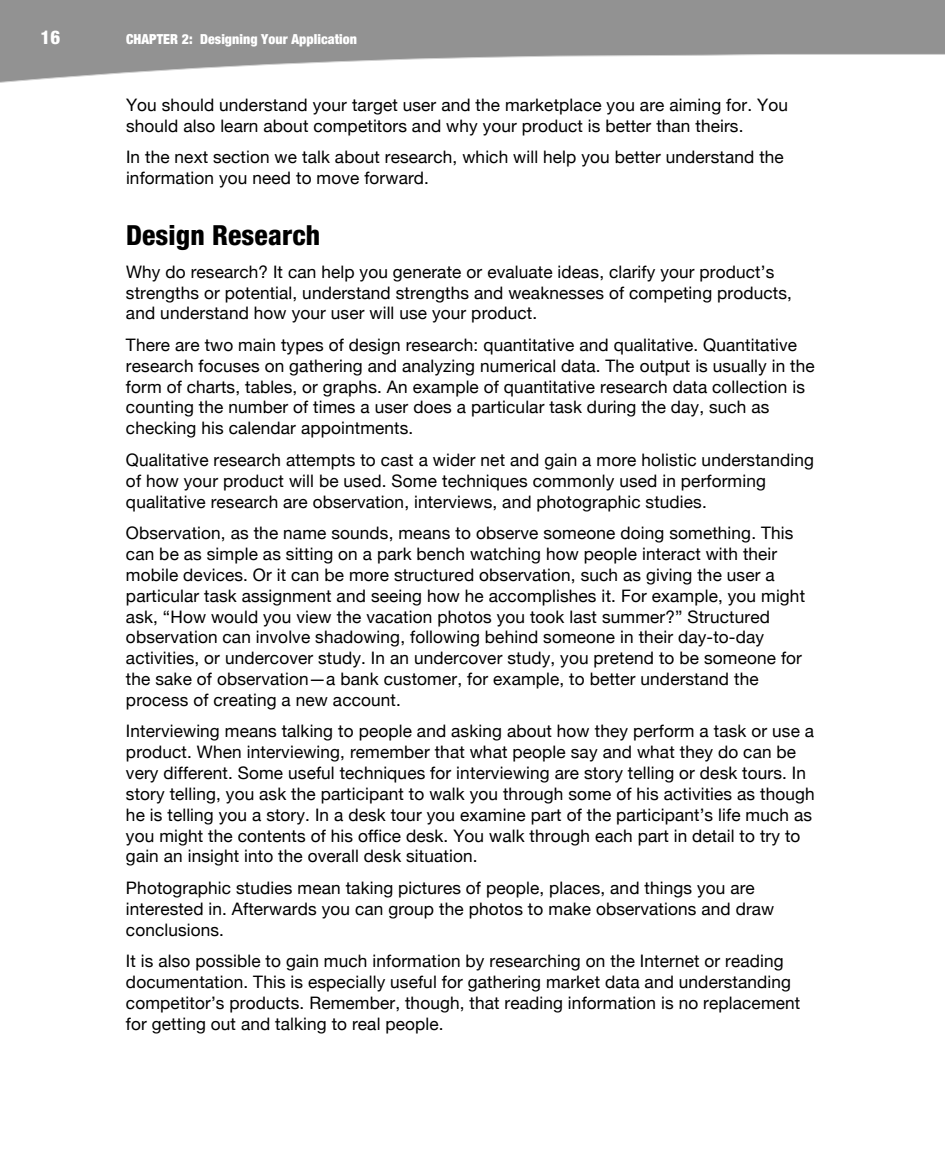
<style>
.page{position:relative;width:945px;height:1166px;background:#fff}
.page>*{position:absolute;margin:0;border:0;box-sizing:border-box;transform-origin:0 0}
.t1{font:800 condensed 27.65px "Helvetica Neue";letter-spacing:.005em;color:#000}
.t2{font:800 condensed 18.9px "Helvetica Neue";color:#fff}
.t3{font:17.15px/20.8px "Helvetica Neue";letter-spacing:.01em;color:#000}
.t4{font:900 condensed 13.83px "Helvetica Neue";letter-spacing:.005em;color:#fff}
</style>
<div class="page">
<svg style="left:0;top:0;width:945px;height:83px;fill:#929292"></svg>
<p class="t2" style="left:40px;top:26px;width:21px">16</p>
<p class="t4" style="left:126px;top:34px;width:232px">CHAPTER 2: Designing Your Application</p>
<p class="t3" style="left:126px;top:94px;width:664px">You should understand your target user and the marketplace you are aiming for. You should also learn about competitors and why your product is better than theirs.</p>
<p class="t3" style="left:126px;top:147px;width:659px">In the next section we talk about research, which will help you better understand the information you need to move forward.</p>
<p class="t1" style="left:126px;top:217px;width:196px">Design Research</p>
<p class="t3" style="left:126px;top:261px;width:668px">Why do research? It can help you generate or evaluate ideas, clarify your product’s strengths or potential, understand strengths and weaknesses of competing products, and understand how your user will use your product.</p>
<p class="t3" style="left:126px;top:334px;width:690px">There are two main types of design research: quantitative and qualitative. Quantitative research focuses on gathering and analyzing numerical data. The output is usually in the form of charts, tables, or graphs. An example of quantitative research data collection is counting the number of times a user does a particular task during the day, such as checking his calendar appointments.</p>
<p class="t3" style="left:126px;top:449px;width:689px">Qualitative research attempts to cast a wider net and gain a more holistic understanding of how your product will be used. Some techniques commonly used in performing qualitative research are observation, interviews, and photographic studies.</p>
<p class="t3" style="left:126px;top:522px;width:681px">Observation, as the name sounds, means to observe someone doing something. This can be as simple as sitting on a park bench watching how people interact with their mobile devices. Or it can be more structured observation, such as giving the user a particular task assignment and seeing how he accomplishes it. For example, you might ask, “How would you view the vacation photos you took last summer?” Structured observation can involve shadowing, following behind someone in their day-to-day activities, or undercover study. In an undercover study, you pretend to be someone for the sake of observation—a bank customer, for example, to better understand the process of creating a new account.</p>
<p class="t3" style="left:126px;top:720px;width:690px">Interviewing means talking to people and asking about how they perform a task or use a product. When interviewing, remember that what people say and what they do can be very different. Some useful techniques for interviewing are story telling or desk tours. In story telling, you ask the participant to walk you through some of his activities as though he is telling you a story. In a desk tour you examine part of the participant’s life much as you might the contents of his office desk. You walk through each part in detail to try to gain an insight into the overall desk situation.</p>
<p class="t3" style="left:126px;top:877px;width:650px">Photographic studies mean taking pictures of people, places, and things you are interested in. Afterwards you can group the photos to make observations and draw conclusions.</p>
<p class="t3" style="left:126px;top:950px;width:676px">It is also possible to gain much information by researching on the Internet or reading documentation. This is especially useful for gathering market data and understanding competitor’s products. Remember, though, that reading information is no replacement for getting out and talking to real people.</p>
</div>
